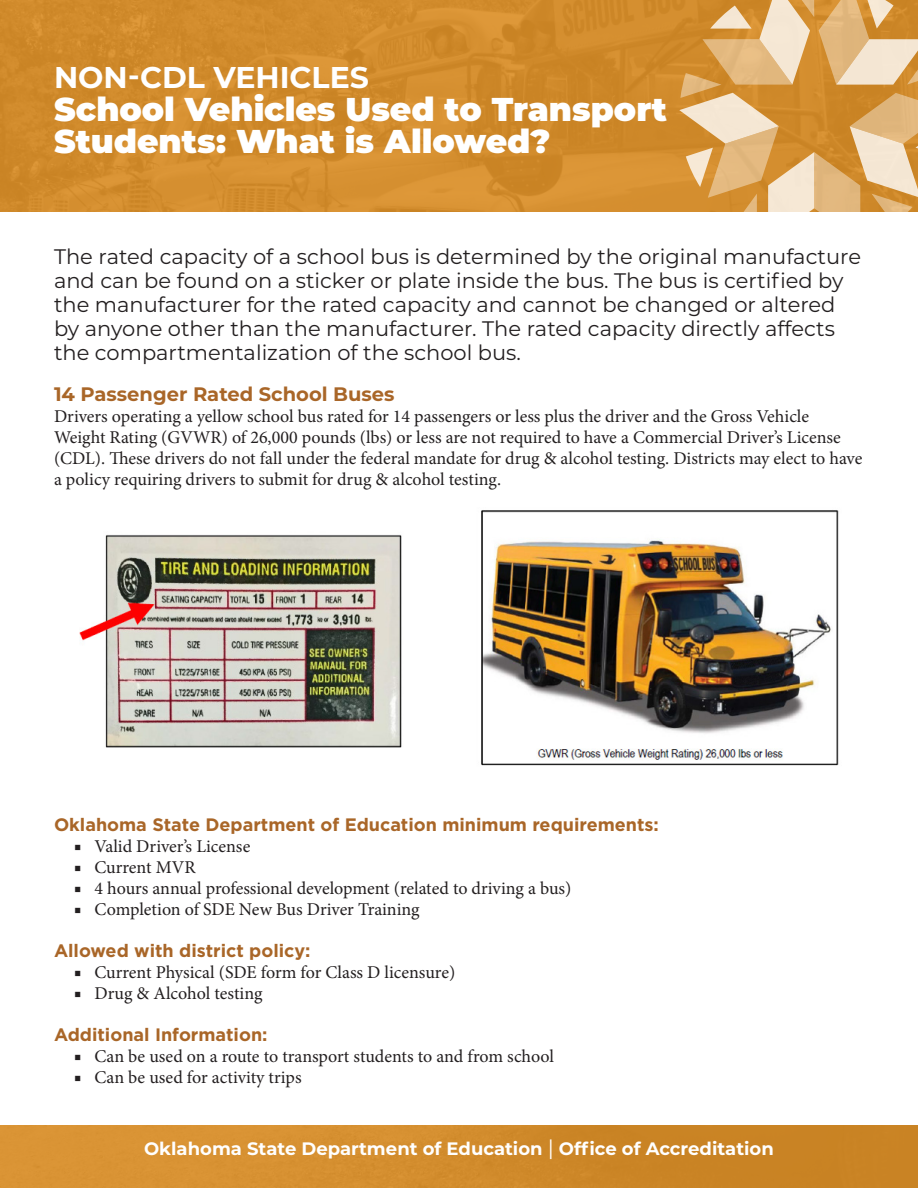
<style>
.page{position:relative;width:918px;height:1188px;background:#fff}
.page>*{position:absolute;margin:0;border:0;box-sizing:border-box;transform-origin:0 0}
.t1{font:900 33px/31.5px "Montserrat";color:#fff}
.t2{font:700 30px "Montserrat";color:#fff}
.Body{font:21px/24px "Montserrat";color:#231f20}
.Header_2{font:700 19.5px "Montserrat";color:#a96628}
.Body-2{font:18px/21px "Minion Pro";color:#231f20}
.t3{font:700 18px "Gotham";color:#a96628}
.t4{font:700 18px "Montserrat";color:#fff}
.s1{font-weight:400;font-size:21px}
</style>
<div class="page">
<div style="left:0;top:1125px;width:918px;height:63px;background:#d28c2d"></div>
<div style="left:0;top:0;width:918px;height:212px;background:#d18b2c"></div>
<svg style="left:679px;top:0;width:239px;height:212px"></svg>
<img style="left:79px;top:535px;width:323px;height:213px">
<img style="left:481px;top:510px;width:358px;height:256px">
<h1 class="t2" style="left:54px;top:56px;width:316px">NON-CDL VEHICLES</h1>
<h1 class="t1" style="left:54px;top:91px;width:614px">School Vehicles Used to Transport<br>Students: What is Allowed?</h1>
<p class="Body" style="left:54px;top:244px;width:809px">The rated capacity of a school bus is determined by the original manufacture and can be found on a sticker or plate inside the bus. The bus is certified by the manufacturer for the rated capacity and cannot be changed or altered by anyone other than the manufacturer. The rated capacity directly affects the compartmentalization of the school bus.</p>
<h2 class="Header_2" style="left:54px;top:380px;width:342px">14 Passenger Rated School Buses</h2>
<p class="Body-2" style="left:54px;top:405px;width:810px">Drivers operating a yellow school bus rated for 14 passengers or less plus the driver and the Gross Vehicle Weight Rating (GVWR) of 26,000 pounds (lbs) or less are not required to have a Commercial Driver’s License (CDL). These drivers do not fall under the federal mandate for drug &amp; alcohol testing. Districts may elect to have a policy requiring drivers to submit for drug &amp; alcohol testing.</p>
<h3 class="t3" style="left:54px;top:813px;width:606px">Oklahoma State Department of Education minimum requirements:</h3>
<p class="Body-2" style="left:74px;top:836px;width:178px">■ Valid Driver’s License</p>
<p class="Body-2" style="left:74px;top:857px;width:123px">■ Current MVR</p>
<p class="Body-2" style="left:74px;top:878px;width:499px">■ 4 hours annual professional development (related to driving a bus)</p>
<p class="Body-2" style="left:74px;top:899px;width:347px">■ Completion of SDE New Bus Driver Training</p>
<h3 class="t3" style="left:54px;top:939px;width:258px">Allowed with district policy:</h3>
<p class="Body-2" style="left:74px;top:962px;width:383px">■ Current Physical (SDE form for Class D licensure)</p>
<p class="Body-2" style="left:74px;top:983px;width:190px">■ Drug &amp; Alcohol testing</p>
<h3 class="t3" style="left:54px;top:1023px;width:215px">Additional Information:</h3>
<p class="Body-2" style="left:74px;top:1046px;width:481px">■ Can be used on a route to transport students to and from school</p>
<p class="Body-2" style="left:74px;top:1067px;width:229px">■ Can be used for activity trips</p>
<p class="t4" style="left:144px;top:1135px;width:631px">Oklahoma State Department of Education <span class="s1">|</span> Office of Accreditation</p>
</div>
